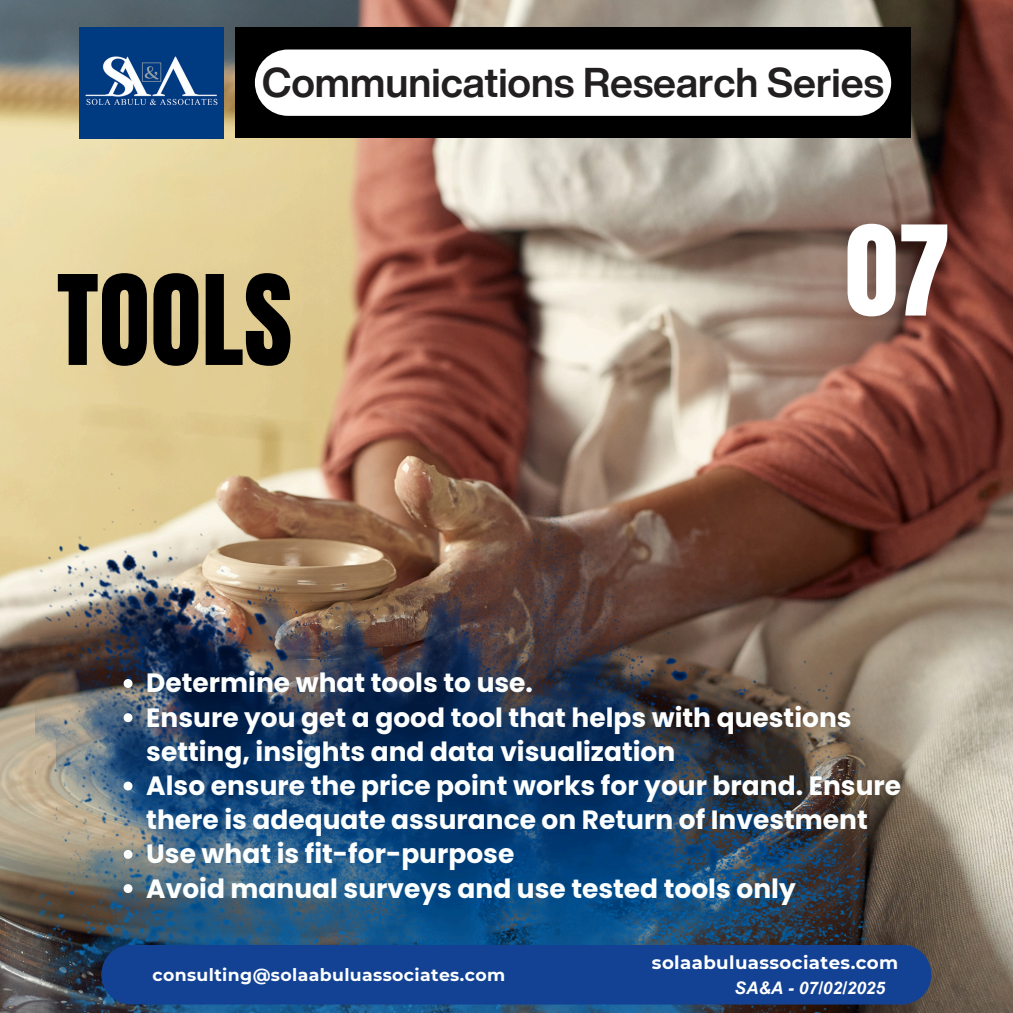
<style>
.page{position:relative;width:1013px;height:1013px;background:#fff}
.page>*{position:absolute;margin:0;border:0;box-sizing:border-box;transform-origin:0 0}
.t1{font:105.88px "Anton";color:#000}
.t2{font:105.88px "Anton";color:#fff}
.t3{font:700 40.5px "Helvetica Now Display";color:#211f20}
.t4{font:700 26.5px/34.1px "Poppins";color:#fdffff}
.t5{font:700 18.12px "Montserrat";letter-spacing:.02em;color:#fff}
.t6{font:700 17.25px "Montserrat";letter-spacing:.02em;color:#fdffff}
.t7{font:italic 700 17.25px "Arial MT Pro";color:#fff}
</style>
<div class="page">
<img style="left:0;top:0;width:1012px;height:1012px">
<img style="left:845px;top:506px;width:22px;height:506px">
<div style="left:235px;top:27px;width:675px;height:110px;background:#000"></div>
<div style="left:255px;top:50px;width:636px;height:66px;background:#fff;border-radius:33px"></div>
<img style="left:80px;top:27px;width:143px;height:111px">
<img style="left:35px;top:470px;width:810px;height:542px">
<svg style="left:124px;top:679px;width:8px;height:9px"></svg>
<svg style="left:124px;top:713px;width:8px;height:9px"></svg>
<svg style="left:124px;top:781px;width:8px;height:9px"></svg>
<svg style="left:124px;top:850px;width:8px;height:8px"></svg>
<svg style="left:124px;top:884px;width:8px;height:9px"></svg>
<div style="left:101px;top:944px;width:830px;height:60px;background:#134294"></div>
<p class="t3" style="left:262px;top:52px;width:623px">Communications Research Series</p>
<p class="t1" style="left:57px;top:244px;width:237px">TOOLS</p>
<p class="t2" style="left:845px;top:195px;width:106px">07</p>
<p class="t4" style="left:146px;top:666px;width:388px">Determine what tools to use.</p>
<h2 class="t4" style="left:146px;top:700px;width:706px">Ensure you get a good tool that helps with questions setting, insights and data visualization</h2>
<h1 class="t4" style="left:146px;top:768px;width:756px">Also ensure the price point works for your brand. Ensure there is adequate assurance on Return of Investment</h1>
<p class="t4" style="left:146px;top:837px;width:369px">Use what is fit-for-purpose</p>
<p class="t4" style="left:146px;top:871px;width:651px">Avoid manual surveys and use tested tools only</p>
<p class="t6" style="left:152px;top:963px;width:354px">consulting@solaabuluassociates.com</p>
<p class="t5" style="left:652px;top:951px;width:248px">solaabuluassociates.com</p>
<p class="t7" style="left:734px;top:981px;width:152px">SA&amp;A - 07/02/2025</p>
</div>
